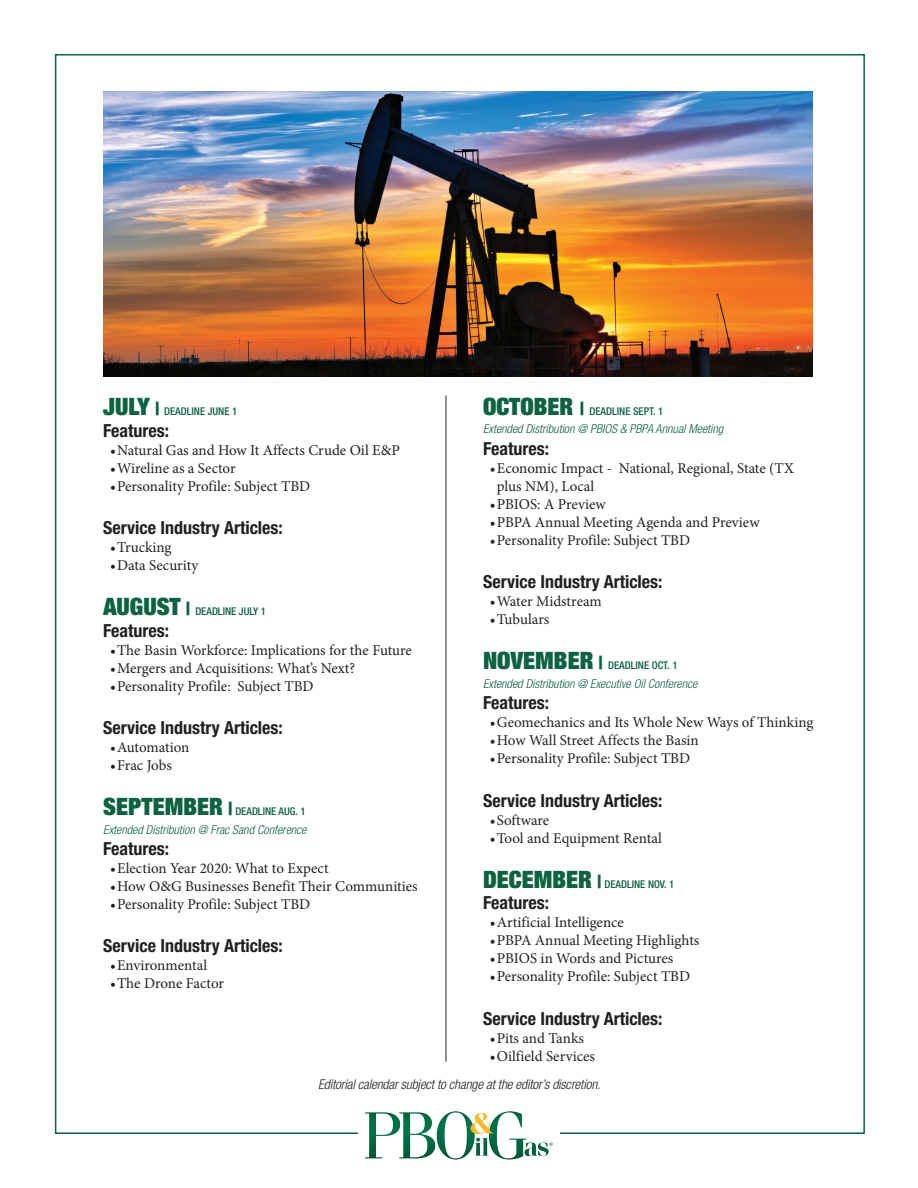
<style>
.page{position:relative;width:918px;height:1188px;background:#fff}
.page>*{position:absolute;margin:0;border:0;box-sizing:border-box;transform-origin:0 0}
.t1{font:700 condensed 18px "Helvetica Neue LT Std";color:#231f20}
.t2{font:15px/18px "Minion Pro";color:#231f20}
.t3{font:italic 300 condensed 13.5px "Helvetica Neue LT Std";letter-spacing:-.01em;color:#231f20}
.t4{font:italic 300 condensed 12.3px "Helvetica Neue";color:#0d6241}
.t5{font:500 condensed 10.65px "Helvetica Neue LT Std";color:#0d6241}
.s1{font-family:"Helvetica Neue";font-weight:900;font-stretch:expanded;font-size:24px}
.s2{font-family:"Helvetica Neue";font-weight:900;font-stretch:expanded;font-size:18.3px}
</style>
<div class="page">
<img style="left:365px;top:1111px;width:188px;height:49px">
<hr style="left:446px;top:396px;width:1px;height:666px;background:#231f20">
<img style="left:103px;top:92px;width:710px;height:285px">
<p class="t5" style="left:103px;top:405px;width:135px"><span class="s1">JULY</span> <span class="s2">|</span> DEADLINE JUNE 1</p>
<p class="t1" style="left:103px;top:419px;width:67px">Features:</p>
<p class="t2" style="left:110px;top:441px;width:291px">•Natural Gas and How It Affects Crude Oil E&amp;P</p>
<p class="t2" style="left:110px;top:459px;width:127px">•Wireline as a Sector</p>
<p class="t2" style="left:110px;top:477px;width:202px">•Personality Profile: Subject TBD</p>
<p class="t1" style="left:103px;top:516px;width:181px">Service Industry Articles:</p>
<p class="t2" style="left:110px;top:538px;width:63px">•Trucking</p>
<p class="t2" style="left:110px;top:556px;width:90px">•Data Security</p>
<p class="t5" style="left:103px;top:605px;width:164px"><span class="s1">AUGUST</span> <span class="s2">|</span> DEADLINE JULY 1</p>
<p class="t1" style="left:103px;top:619px;width:67px">Features:</p>
<p class="t2" style="left:110px;top:641px;width:303px">•The Basin Workforce: Implications for the Future</p>
<p class="t2" style="left:110px;top:659px;width:247px">•Mergers and Acquisitions: What’s Next?</p>
<p class="t2" style="left:110px;top:677px;width:205px">•Personality Profile: Subject TBD</p>
<p class="t1" style="left:103px;top:717px;width:181px">Service Industry Articles:</p>
<p class="t2" style="left:110px;top:738px;width:81px">•Automation</p>
<p class="t2" style="left:110px;top:756px;width:63px">•Frac Jobs</p>
<p class="t5" style="left:103px;top:805px;width:204px"><span class="s1">SEPTEMBER</span> <span class="s2">|</span> DEADLINE AUG. 1</p>
<p class="t4" style="left:103px;top:822px;width:205px">Extended Distribution @ Frac Sand Conference</p>
<p class="t1" style="left:103px;top:838px;width:67px">Features:</p>
<p class="t2" style="left:110px;top:859px;width:220px">•Election Year 2020: What to Expect</p>
<p class="t2" style="left:110px;top:877px;width:309px">•How O&amp;G Businesses Benefit Their Communities</p>
<p class="t2" style="left:110px;top:895px;width:202px">•Personality Profile: Subject TBD</p>
<p class="t1" style="left:103px;top:935px;width:181px">Service Industry Articles:</p>
<p class="t2" style="left:110px;top:957px;width:98px">•Environmental</p>
<p class="t2" style="left:110px;top:975px;width:115px">•The Drone Factor</p>
<p class="t5" style="left:483px;top:405px;width:182px"><span class="s1">OCTOBER</span> <span class="s2">|</span> DEADLINE SEPT. 1</p>
<p class="t4" style="left:483px;top:422px;width:242px">Extended Distribution @ PBIOS &amp; PBPA Annual Meeting</p>
<p class="t1" style="left:483px;top:438px;width:67px">Features:</p>
<p class="t2" style="left:497px;top:459px;width:299px;text-indent:-7px">•Economic Impact - National, Regional, State (TX plus NM), Local</p>
<p class="t2" style="left:490px;top:495px;width:117px">•PBIOS: A Preview</p>
<p class="t2" style="left:490px;top:513px;width:271px">•PBPA Annual Meeting Agenda and Preview</p>
<p class="t2" style="left:490px;top:531px;width:202px">•Personality Profile: Subject TBD</p>
<p class="t1" style="left:483px;top:571px;width:181px">Service Industry Articles:</p>
<p class="t2" style="left:490px;top:592px;width:113px">•Water Midstream</p>
<p class="t2" style="left:490px;top:610px;width:61px">•Tubulars</p>
<p class="t5" style="left:483px;top:659px;width:196px"><span class="s1">NOVEMBER</span> <span class="s2">|</span> DEADLINE OCT. 1</p>
<p class="t4" style="left:483px;top:676px;width:216px">Extended Distribution @ Executive Oil Conference</p>
<p class="t1" style="left:483px;top:692px;width:67px">Features:</p>
<p class="t2" style="left:490px;top:714px;width:325px">•Geomechanics and Its Whole New Ways of Thinking</p>
<p class="t2" style="left:490px;top:732px;width:210px">•How Wall Street Affects the Basin</p>
<p class="t2" style="left:490px;top:750px;width:202px">•Personality Profile: Subject TBD</p>
<p class="t1" style="left:483px;top:789px;width:181px">Service Industry Articles:</p>
<p class="t2" style="left:490px;top:811px;width:61px">•Software</p>
<p class="t2" style="left:490px;top:829px;width:173px">•Tool and Equipment Rental</p>
<p class="t5" style="left:483px;top:878px;width:193px"><span class="s1">DECEMBER</span> <span class="s2">|</span> DEADLINE NOV. 1</p>
<p class="t1" style="left:483px;top:892px;width:67px">Features:</p>
<p class="t2" style="left:490px;top:914px;width:135px">•Artificial Intelligence</p>
<p class="t2" style="left:490px;top:932px;width:211px">•PBPA Annual Meeting Highlights</p>
<p class="t2" style="left:490px;top:950px;width:185px">•PBIOS in Words and Pictures</p>
<p class="t2" style="left:490px;top:968px;width:202px">•Personality Profile: Subject TBD</p>
<p class="t1" style="left:483px;top:1007px;width:181px">Service Industry Articles:</p>
<p class="t2" style="left:490px;top:1029px;width:95px">•Pits and Tanks</p>
<p class="t2" style="left:490px;top:1047px;width:106px">•Oilfield Services</p>
<p class="t3" style="left:318px;top:1076px;width:284px">Editorial calendar subject to change at the editor’s discretion.</p>
</div>
